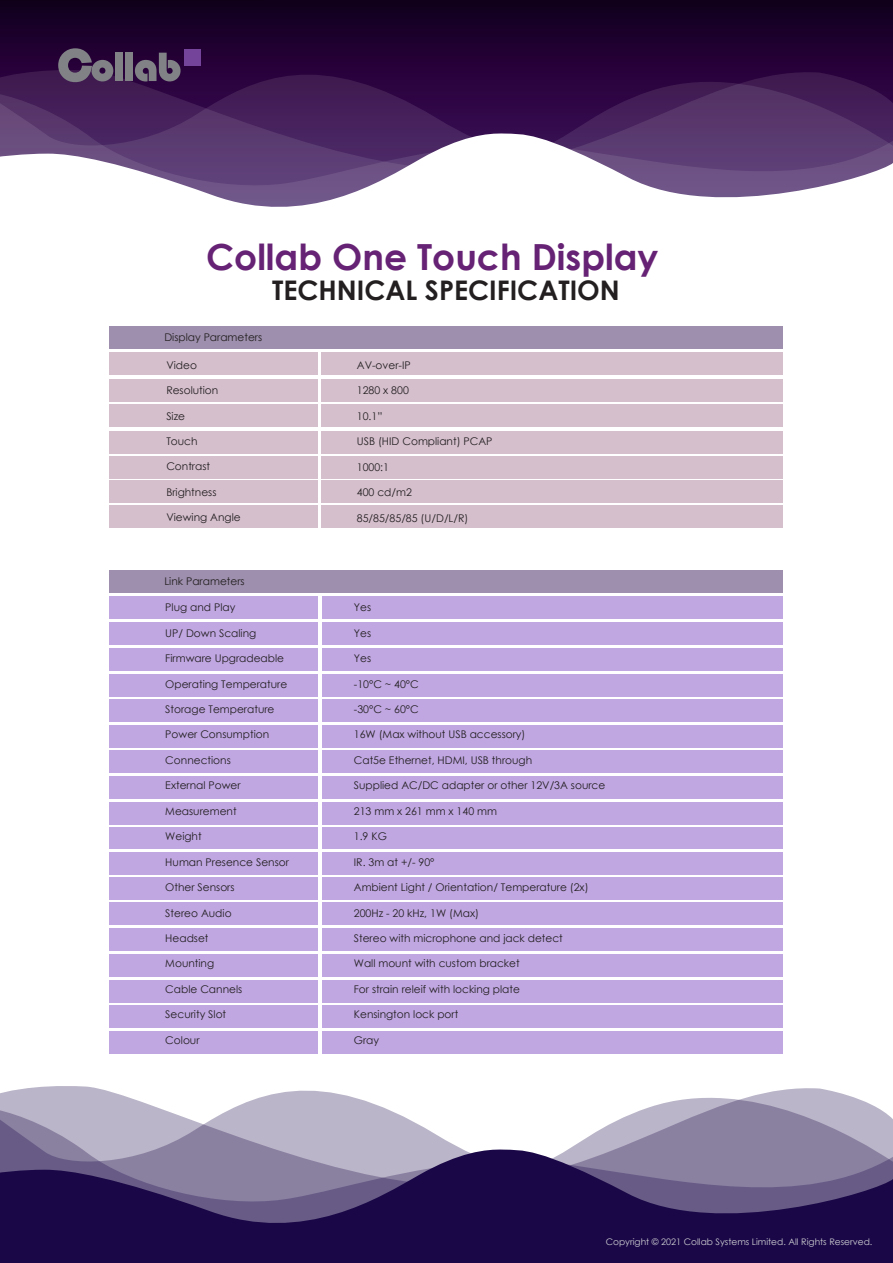
<style>
.page{position:relative;width:893px;height:1263px;background:#fff}
.page>*{position:absolute;margin:0;border:0;box-sizing:border-box;transform-origin:0 0}
.t1{font:700 36px "Century Gothic";color:#662274}
.t2{font:700 27px "Century Gothic";color:#231f20}
.t3{font:10.65px "Century Gothic";color:#231f20}
.t4{font:9px "Century Gothic";color:#cfd0d2}
</style>
<div class="page">
<svg style="left:0;top:0;width:892px;height:70px;background:#1b002a"></svg>
<svg style="left:0;top:70px;width:893px;height:24px;background:#320c45"></svg>
<svg style="left:0;top:94px;width:893px;height:37px;background:#45205a"></svg>
<svg style="left:0;top:131px;width:893px;height:263px"></svg>
<svg style="left:0;top:1091px;width:893px;height:56px;fill:#bab5c8"></svg>
<svg style="left:0;top:1147px;width:893px;height:116px;background:#433368"></svg>
<svg style="left:58px;top:48px;width:55px;height:34px;background:#5a4b64"></svg>
<div style="left:115px;top:53px;width:8px;height:28px;background:#808285"></div>
<div style="left:125px;top:53px;width:8px;height:28px;background:#808285"></div>
<svg style="left:135px;top:53px;width:46px;height:28px"></svg>
<div style="left:184px;top:49px;width:17px;height:17px;background:#73449a"></div>
<div style="left:109px;top:327px;width:674px;height:22px;background:#9d8fad"></div>
<div style="left:321px;top:456px;width:462px;height:22px;background:#d5bfcd"></div>
<div style="left:321px;top:353px;width:462px;height:22px;background:#d5bfcd"></div>
<div style="left:109px;top:353px;width:208px;height:22px;background:#d5bfcd"></div>
<div style="left:109px;top:456px;width:208px;height:22px;background:#d5bfcd"></div>
<div style="left:321px;top:379px;width:462px;height:22px;background:#d5bfcd"></div>
<div style="left:109px;top:379px;width:208px;height:22px;background:#d5bfcd"></div>
<div style="left:321px;top:405px;width:462px;height:22px;background:#d5bfcd"></div>
<div style="left:109px;top:405px;width:208px;height:22px;background:#d5bfcd"></div>
<div style="left:321px;top:431px;width:462px;height:22px;background:#d5bfcd"></div>
<div style="left:109px;top:431px;width:208px;height:22px;background:#d5bfcd"></div>
<div style="left:321px;top:505px;width:462px;height:23px;background:#d5bfcd"></div>
<div style="left:109px;top:505px;width:208px;height:23px;background:#d5bfcd"></div>
<div style="left:321px;top:480px;width:462px;height:23px;background:#d5bfcd"></div>
<div style="left:109px;top:480px;width:208px;height:23px;background:#d5bfcd"></div>
<div style="left:322px;top:596px;width:461px;height:23px;background:#c0a7e2"></div>
<div style="left:322px;top:623px;width:461px;height:22px;background:#c0a7e2"></div>
<div style="left:322px;top:649px;width:461px;height:22px;background:#c0a7e2"></div>
<div style="left:322px;top:674px;width:461px;height:22px;background:#c0a7e2"></div>
<div style="left:109px;top:596px;width:208px;height:23px;background:#c0a7e2"></div>
<div style="left:109px;top:623px;width:208px;height:22px;background:#c0a7e2"></div>
<div style="left:109px;top:649px;width:208px;height:22px;background:#c0a7e2"></div>
<div style="left:109px;top:674px;width:208px;height:22px;background:#c0a7e2"></div>
<div style="left:322px;top:699px;width:461px;height:23px;background:#c0a7e2"></div>
<div style="left:322px;top:725px;width:461px;height:23px;background:#c0a7e2"></div>
<div style="left:109px;top:699px;width:208px;height:23px;background:#c0a7e2"></div>
<div style="left:109px;top:725px;width:208px;height:23px;background:#c0a7e2"></div>
<div style="left:322px;top:750px;width:461px;height:22px;background:#c0a7e2"></div>
<div style="left:322px;top:776px;width:461px;height:23px;background:#c0a7e2"></div>
<div style="left:322px;top:802px;width:461px;height:23px;background:#c0a7e2"></div>
<div style="left:322px;top:828px;width:461px;height:21px;background:#c0a7e2"></div>
<div style="left:109px;top:750px;width:208px;height:22px;background:#c0a7e2"></div>
<div style="left:109px;top:776px;width:208px;height:23px;background:#c0a7e2"></div>
<div style="left:109px;top:802px;width:208px;height:23px;background:#c0a7e2"></div>
<div style="left:109px;top:828px;width:208px;height:21px;background:#c0a7e2"></div>
<div style="left:322px;top:853px;width:461px;height:22px;background:#c0a7e2"></div>
<div style="left:322px;top:878px;width:461px;height:22px;background:#c0a7e2"></div>
<div style="left:109px;top:853px;width:208px;height:22px;background:#c0a7e2"></div>
<div style="left:109px;top:878px;width:208px;height:22px;background:#c0a7e2"></div>
<div style="left:322px;top:902px;width:461px;height:23px;background:#c0a7e2"></div>
<div style="left:322px;top:929px;width:461px;height:22px;background:#c0a7e2"></div>
<div style="left:322px;top:955px;width:461px;height:22px;background:#c0a7e2"></div>
<div style="left:322px;top:980px;width:461px;height:22px;background:#c0a7e2"></div>
<div style="left:322px;top:1005px;width:461px;height:23px;background:#c0a7e2"></div>
<div style="left:322px;top:1031px;width:461px;height:23px;background:#c0a7e2"></div>
<div style="left:109px;top:902px;width:208px;height:23px;background:#c0a7e2"></div>
<div style="left:109px;top:929px;width:208px;height:22px;background:#c0a7e2"></div>
<div style="left:109px;top:955px;width:208px;height:22px;background:#c0a7e2"></div>
<div style="left:109px;top:980px;width:208px;height:22px;background:#c0a7e2"></div>
<div style="left:109px;top:1005px;width:208px;height:23px;background:#c0a7e2"></div>
<div style="left:109px;top:1031px;width:208px;height:23px;background:#c0a7e2"></div>
<div style="left:109px;top:571px;width:674px;height:22px;background:#9d8fad"></div>
<h1 class="t1" style="left:206px;top:230px;width:454px">Collab One Touch Display</h1>
<h2 class="t2" style="left:272px;top:270px;width:349px">TECHNICAL SPECIFICATION</h2>
<p class="t3" style="left:164px;top:330px;width:99px">Display Parameters</p>
<p class="t3" style="left:166px;top:357px;width:32px">Video</p>
<p class="t3" style="left:166px;top:383px;width:54px">Resolution</p>
<p class="t3" style="left:166px;top:408px;width:20px">Size</p>
<p class="t3" style="left:166px;top:434px;width:33px">Touch</p>
<p class="t3" style="left:166px;top:459px;width:45px">Contrast</p>
<p class="t3" style="left:166px;top:485px;width:52px">Brightness</p>
<p class="t3" style="left:166px;top:510px;width:76px">Viewing Angle</p>
<p class="t3" style="left:164px;top:574px;width:82px">Link Parameters</p>
<p class="t3" style="left:165px;top:600px;width:72px">Plug and Play</p>
<p class="t3" style="left:165px;top:625px;width:93px">UP/ Down Scaling</p>
<p class="t3" style="left:165px;top:651px;width:120px">Firmware Upgradeable</p>
<p class="t3" style="left:165px;top:676px;width:123px">Operating Temperature</p>
<p class="t3" style="left:165px;top:702px;width:111px">Storage Temperature</p>
<p class="t3" style="left:165px;top:727px;width:105px">Power Consumption</p>
<p class="t3" style="left:165px;top:753px;width:67px">Connections</p>
<p class="t3" style="left:165px;top:778px;width:77px">External Power</p>
<p class="t3" style="left:165px;top:803px;width:73px">Measurement</p>
<p class="t3" style="left:165px;top:829px;width:38px">Weight</p>
<p class="t3" style="left:165px;top:854px;width:125px">Human Presence Sensor</p>
<p class="t3" style="left:165px;top:880px;width:71px">Other Sensors</p>
<p class="t3" style="left:165px;top:905px;width:68px">Stereo Audio</p>
<p class="t3" style="left:165px;top:931px;width:45px">Headset</p>
<p class="t3" style="left:165px;top:956px;width:50px">Mounting</p>
<p class="t3" style="left:165px;top:981px;width:78px">Cable Cannels</p>
<p class="t3" style="left:165px;top:1007px;width:62px">Security Slot</p>
<p class="t3" style="left:165px;top:1032px;width:36px">Colour</p>
<p class="t3" style="left:357px;top:358px;width:55px">AV-over-IP</p>
<p class="t3" style="left:357px;top:383px;width:54px">1280 x 800</p>
<p class="t3" style="left:357px;top:409px;width:27px">10.1”</p>
<p class="t3" style="left:357px;top:434px;width:137px">USB (HID Compliant) PCAP</p>
<p class="t3" style="left:357px;top:459px;width:34px">1000:1</p>
<p class="t3" style="left:357px;top:485px;width:57px">400 cd/m2</p>
<p class="t3" style="left:357px;top:510px;width:113px">85/85/85/85 (U/D/L/R)</p>
<p class="t3" style="left:354px;top:600px;width:19px">Yes</p>
<p class="t3" style="left:354px;top:625px;width:19px">Yes</p>
<p class="t3" style="left:354px;top:651px;width:19px">Yes</p>
<p class="t3" style="left:354px;top:676px;width:66px">-10°C ~ 40°C</p>
<p class="t3" style="left:354px;top:702px;width:66px">-30°C ~ 60°C</p>
<p class="t3" style="left:354px;top:727px;width:173px">16W (Max without USB accessory)</p>
<p class="t3" style="left:354px;top:753px;width:180px">Cat5e Ethernet, HDMI, USB through</p>
<p class="t3" style="left:354px;top:778px;width:253px">Supplied AC/DC adapter or other 12V/3A source</p>
<p class="t3" style="left:354px;top:803px;width:145px">213 mm x 261 mm x 140 mm</p>
<p class="t3" style="left:354px;top:829px;width:35px">1.9 KG</p>
<p class="t3" style="left:354px;top:854px;width:82px">IR. 3m at +/- 90°</p>
<p class="t3" style="left:354px;top:880px;width:236px">Ambient Light / Orientation/ Temperature (2x)</p>
<p class="t3" style="left:354px;top:905px;width:127px">200Hz - 20 kHz, 1W (Max)</p>
<p class="t3" style="left:354px;top:931px;width:211px">Stereo with microphone and jack detect</p>
<p class="t3" style="left:354px;top:956px;width:167px">Wall mount with custom bracket</p>
<p class="t3" style="left:354px;top:981px;width:168px">For strain releif with locking plate</p>
<p class="t3" style="left:354px;top:1007px;width:106px">Kensington lock port</p>
<p class="t3" style="left:354px;top:1032px;width:27px">Gray</p>
<p class="t4" style="left:606px;top:1236px;width:268px">Copyright © 2021 Collab Systems Limited. All Rights Reserved.</p>
</div>
